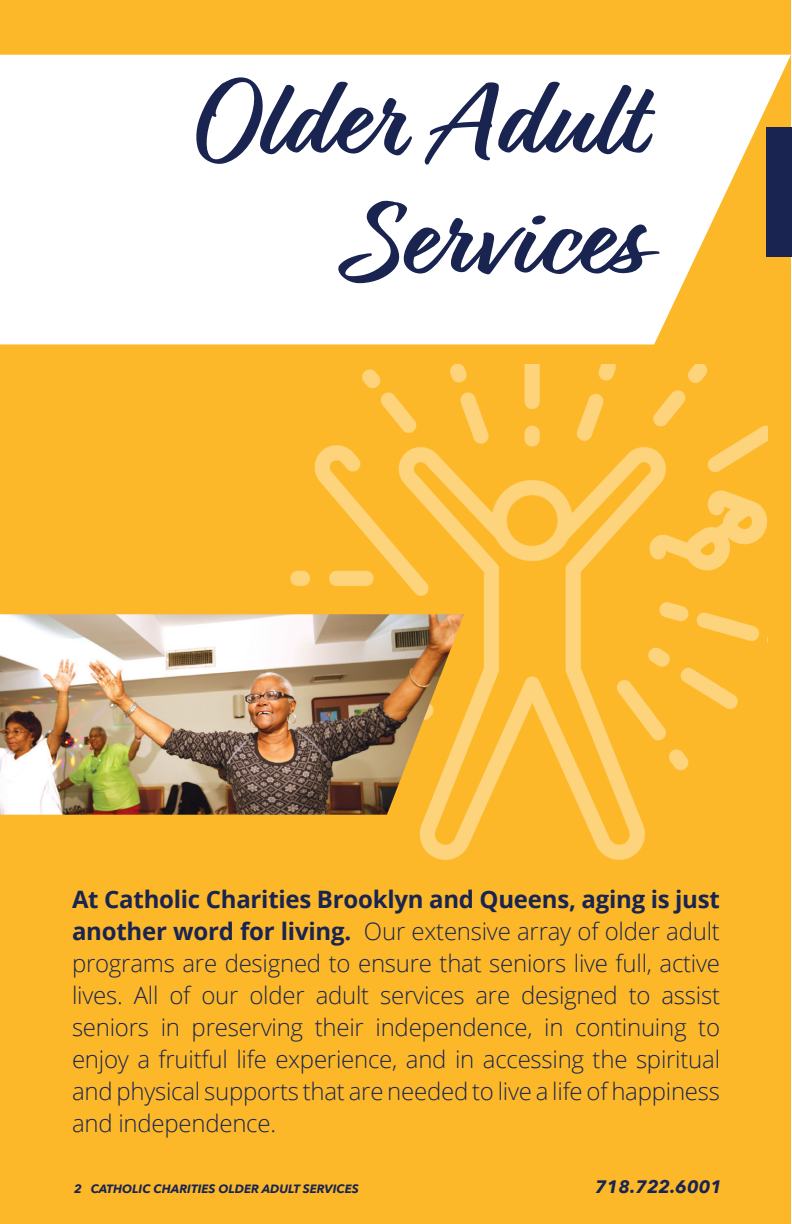
<style>
.page{position:relative;width:792px;height:1224px;background:#fff}
.page>*{position:absolute;margin:0;border:0;box-sizing:border-box;transform-origin:0 0}
.t1{font:700 112px/120px "Relation";color:#192451;text-align:right}
.t2{font:300 24px/32px "Open Sans";letter-spacing:-.01em;color:#192451;text-align:justify}
.t3{font:italic 700 18px "Avenir Next";color:#192451}
.t4{font:italic 700 12px "Avenir Next";color:#192451}
.s1{font-weight:700}
</style>
<div class="page">
<div style="left:0;top:0;width:791px;height:1224px;background:#fcb828"></div>
<img style="left:291px;top:364px;width:476px;height:495px">
<svg style="left:0;top:55px;width:791px;height:289px;background:#fef9ef"></svg>
<div style="left:766px;top:127px;width:26px;height:129px;background:#192451"></div>
<img style="left:0;top:614px;width:464px;height:201px">
<p class="t1" style="left:190px;top:62px;width:452px">Older Adult<br>Services</p>
<p class="t2" style="left:72px;top:882px;width:650px"><span class="s1">At Catholic Charities Brooklyn and Queens, aging is just another word for living.</span> Our extensive array of older adult programs are designed to ensure that seniors live full, active lives. All of our older adult services are designed to assist seniors in preserving their independence, in continuing to enjoy a fruitful life experience, and in accessing the spiritual and physical supports that are needed to live a life of happiness and independence.</p>
<p class="t4" style="left:74px;top:1178px;width:286px">2 CATHOLIC CHARITIES OLDER ADULT SERVICES</p>
<p class="t3" style="left:595px;top:1171px;width:128px">718.722.6001</p>
</div>
